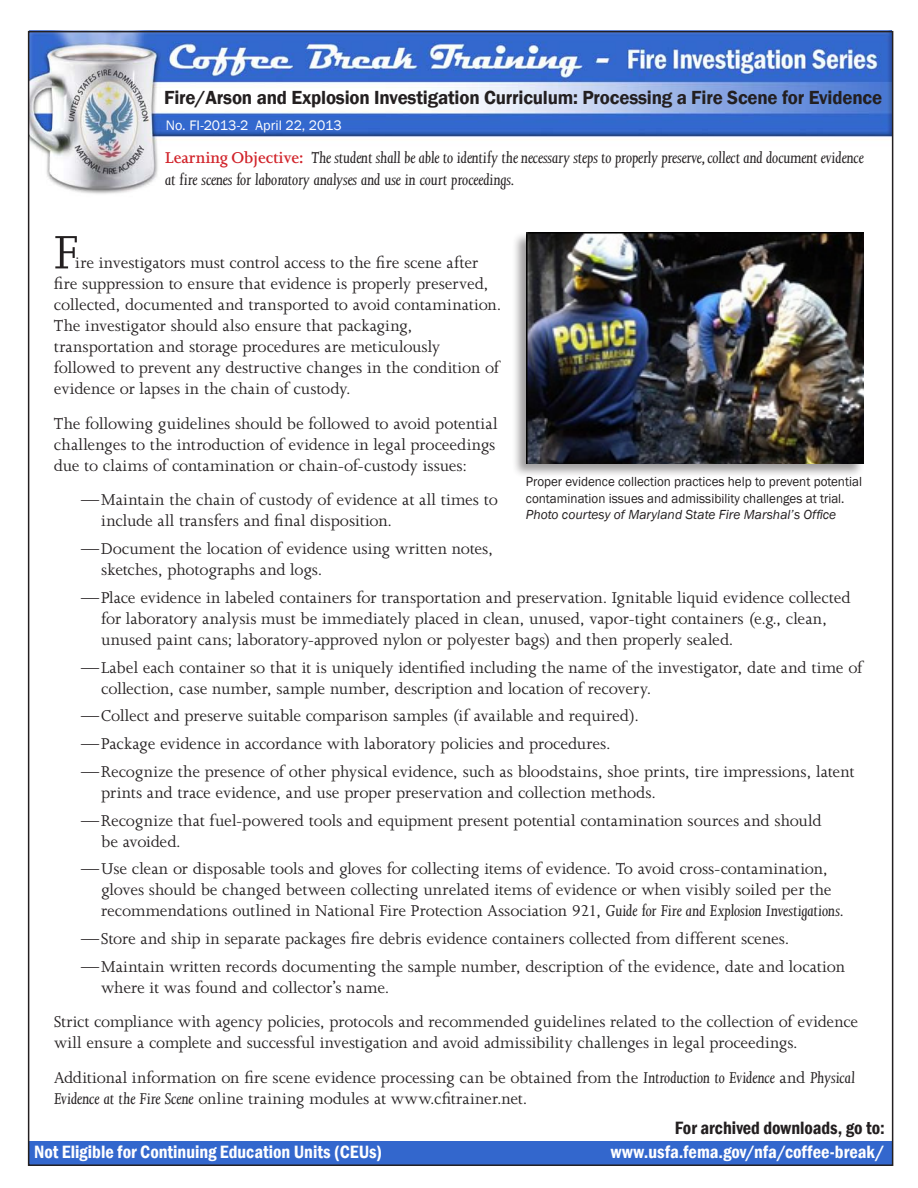
<style>
.page{position:relative;width:918px;height:1188px;background:#fff}
.page>*{position:absolute;margin:0;border:0;box-sizing:border-box;transform-origin:0 0}
.t1{font:54px "Joanna MT Std";color:#231f20}
.Topic_-_18pt{font:600 19.5px "Franklin Gothic";letter-spacing:-.01em;color:#231f20}
.t2{font:600 condensed 18.3px "Franklin Gothic";color:#fff}
.t3{font:600 condensed 18.3px "Franklin Gothic";color:#231f20}
.Bulleted_List{font:18px/21px "Joanna MT Std";letter-spacing:-.005em;color:#231f20}
.Body_text_14pt{font:italic 18px/21.9px "Joanna MT Std";letter-spacing:-.01em;color:#231f20}
.t4{font:14.1px "Franklin Gothic";letter-spacing:.005em;color:#fff}
.t5{font:13.5px/16.5px "Franklin Gothic";color:#231f20}
.s1{font-weight:600;font-style:normal;color:#d1232a}
.s2{font-style:italic}
</style>
<div class="page">
<div style="left:29px;top:1141px;width:863px;height:25px;background:#3367cd"></div>
<img style="left:31px;top:34px;width:859px;height:160px">
<div style="left:512px;top:231px;width:353px;height:247px;background:#231f20;opacity:.44"></div>
<img style="left:526px;top:233px;width:338px;height:230px">
<p class="Topic_-_18pt" style="left:164px;top:86px;width:720px">Fire/Arson and Explosion Investigation Curriculum: Processing a Fire Scene for Evidence</p>
<p class="t4" style="left:166px;top:117px;width:178px">No. FI-2013-2 April 22, 2013</p>
<p class="Body_text_14pt" style="left:165px;top:147px;width:700px"><span class="s1">Learning Objective:</span> The student shall be able to identify the necessary steps to properly preserve, collect and document evidence at fire scenes for laboratory analyses and use in court proceedings.</p>
<p class="t1" style="left:54px;top:223px;width:26px">F</p>
<p class="Bulleted_List" style="left:54px;top:253px;width:449px;text-indent:21px">ire investigators must control access to the fire scene after fire suppression to ensure that evidence is properly preserved, collected, documented and transported to avoid contamination.<br>The investigator should also ensure that packaging, transportation and storage procedures are meticulously followed to prevent any destructive changes in the condition of evidence or lapses in the chain of custody.</p>
<p class="Bulleted_List" style="left:54px;top:413px;width:445px;text-align:justify">The following guidelines should be followed to avoid potential challenges to the introduction of evidence in legal proceedings due to claims of contamination or chain-of-custody issues:</p>
<p class="Bulleted_List" style="left:101px;top:490px;width:398px;text-indent:-20px">—Maintain the chain of custody of evidence at all times to include all transfers and final disposition.</p>
<p class="Bulleted_List" style="left:101px;top:538px;width:394px;text-indent:-20px">—Document the location of evidence using written notes, sketches, photographs and logs.</p>
<p class="Bulleted_List" style="left:101px;top:587px;width:751px;text-indent:-20px">—Place evidence in labeled containers for transportation and preservation. Ignitable liquid evidence collected for laboratory analysis must be immediately placed in clean, unused, vapor-tight containers (e.g., clean, unused paint cans; laboratory-approved nylon or polyester bags) and then properly sealed.</p>
<p class="Bulleted_List" style="left:101px;top:657px;width:763px;text-indent:-20px">—Label each container so that it is uniquely identified including the name of the investigator, date and time of collection, case number, sample number, description and location of recovery.</p>
<p class="Bulleted_List" style="left:81px;top:706px;width:559px">—Collect and preserve suitable comparison samples (if available and required).</p>
<p class="Bulleted_List" style="left:81px;top:733px;width:531px">—Package evidence in accordance with laboratory policies and procedures.</p>
<p class="Bulleted_List" style="left:101px;top:761px;width:755px;text-indent:-20px">—Recognize the presence of other physical evidence, such as bloodstains, shoe prints, tire impressions, latent prints and trace evidence, and use proper preservation and collection methods.</p>
<p class="Bulleted_List" style="left:101px;top:810px;width:722px;text-indent:-20px">—Recognize that fuel-powered tools and equipment present potential contamination sources and should be avoided.</p>
<p class="Bulleted_List" style="left:101px;top:859px;width:744px;text-indent:-20px">—Use clean or disposable tools and gloves for collecting items of evidence. To avoid cross-contamination, gloves should be changed between collecting unrelated items of evidence or when visibly soiled per the recommendations outlined in National Fire Protection Association 921, <span class="s2">Guide for Fire and Explosion Investigations</span>.</p>
<p class="Bulleted_List" style="left:81px;top:928px;width:710px">—Store and ship in separate packages fire debris evidence containers collected from different scenes.</p>
<p class="Bulleted_List" style="left:101px;top:956px;width:745px;text-indent:-20px">—Maintain written records documenting the sample number, description of the evidence, date and location where it was found and collector’s name.</p>
<p class="Bulleted_List" style="left:54px;top:1012px;width:806px">Strict compliance with agency policies, protocols and recommended guidelines related to the collection of evidence will ensure a complete and successful investigation and avoid admissibility challenges in legal proceedings.</p>
<p class="Bulleted_List" style="left:54px;top:1067px;width:803px">Additional information on fire scene evidence processing can be obtained from the <span class="s2">Introduction to Evidence</span> and <span class="s2">Physical<br>Evidence at the Fire Scene</span> online training modules at www.cfitrainer.net.</p>
<p class="t5" style="left:526px;top:474px;width:338px">Proper evidence collection practices help to prevent potential contamination issues and admissibility challenges at trial.<br><span class="s2">Photo courtesy of Maryland State Fire Marshal’s Office</span></p>
<p class="t2" style="left:34px;top:1139px;width:350px">Not Eligible for Continuing Education Units (CEUs)</p>
<p class="t3" style="left:675px;top:1115px;width:211px">For archived downloads, go to:</p>
<p class="t2" style="left:611px;top:1139px;width:275px">www.usfa.fema.gov/nfa/coffee-break/</p>
</div>
